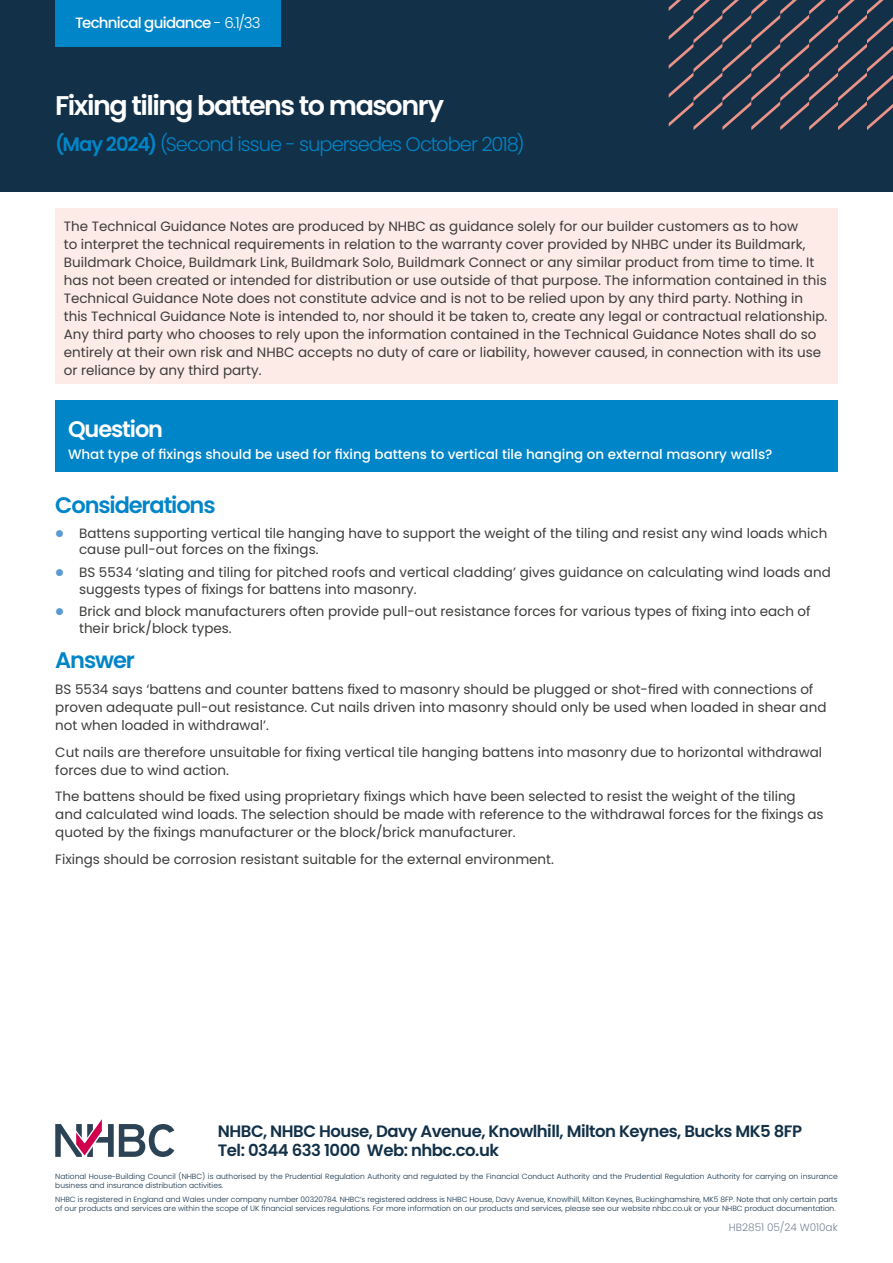
<style>
.page{position:relative;width:893px;height:1263px;background:#fff}
.page>*{position:absolute;margin:0;border:0;box-sizing:border-box;transform-origin:0 0}
.t1{font:600 27px "Poppins";letter-spacing:-.055em;color:#fff}
.t2{font:600 22.5px "Poppins";letter-spacing:-.05em;color:#0085c8}
.t3{font:600 22.5px "Poppins";letter-spacing:-.05em;color:#fff}
.t4{font:300 19.5px "Poppins";letter-spacing:-.05em;color:#0085c8}
.t5{font:600 16.5px/19.5px "Poppins";letter-spacing:-.03em;color:#123047}
.t6{font:500 15px "Poppins";letter-spacing:-.05em;color:#fff}
.t7{font:13.5px/18px "Poppins";color:#3c3c3b}
.t8{font:500 13.5px "Poppins";color:#fff}
.t9{font:300 10.5px "Poppins";letter-spacing:-.005em;color:#788497}
.t10{font:300 7.5px/9px "Poppins";color:#123047}
.s1{font-weight:300}
.s2{font-weight:600}
</style>
<div class="page">
<div style="left:0;top:0;width:893px;height:191px;background:#123047"></div>
<svg style="left:55px;top:1119px;width:119px;height:38px"></svg>
<svg style="left:669px;top:0;width:224px;height:130px"></svg>
<div style="left:55px;top:208px;width:783px;height:176px;background:#fcebe7"></div>
<div style="left:55px;top:401px;width:783px;height:71px;background:#0085c8"></div>
<div style="left:55px;top:0;width:226px;height:46px;background:#0085c8"></div>
<p class="t6" style="left:75px;top:14px;width:187px">Technical guidance <span class="s1">- 6.1/33</span></p>
<h1 class="t1" style="left:55px;top:90px;width:390px">Fixing tiling battens to masonry</h1>
<h3 class="t4" style="left:55px;top:132px;width:471px"><span class="s2">(May 2024)</span> (Second issue - supersedes October 2018)</h3>
<p class="t7" style="left:64px;top:217px;width:765px">The Technical Guidance Notes are produced by NHBC as guidance solely for our builder customers as to how<br>to interpret the technical requirements in relation to the warranty cover provided by NHBC under its Buildmark, Buildmark Choice, Buildmark Link, Buildmark Solo, Buildmark Connect or any similar product from time to time. It has not been created or intended for distribution or use outside of that purpose. The information contained in this Technical Guidance Note does not constitute advice and is not to be relied upon by any third party. Nothing in this Technical Guidance Note is intended to, nor should it be taken to, create any legal or contractual relationship.<br>Any third party who chooses to rely upon the information contained in the Technical Guidance Notes shall do so entirely at their own risk and NHBC accepts no duty of care or liability, however caused, in connection with its use or reliance by any third party.</p>
<h2 class="t3" style="left:68px;top:416px;width:97px">Question</h2>
<p class="t8" style="left:68px;top:447px;width:706px">What type of fixings should be used for fixing battens to vertical tile hanging on external masonry walls?</p>
<h2 class="t2" style="left:55px;top:492px;width:162px">Considerations</h2>
<p class="t7" style="left:79px;top:525px;width:750px;line-height:16.5px">Battens supporting vertical tile hanging have to support the weight of the tiling and resist any wind loads which cause pull-out forces on the fixings.</p>
<p class="t7" style="left:79px;top:564px;width:753px;line-height:16.5px">BS 5534 ‘slating and tiling for pitched roofs and vertical cladding’ gives guidance on calculating wind loads and suggests types of fixings for battens into masonry.</p>
<p class="t7" style="left:79px;top:603px;width:733px;line-height:16.5px">Brick and block manufacturers often provide pull-out resistance forces for various types of fixing into each of their brick/block types.</p>
<h2 class="t2" style="left:55px;top:647px;width:81px">Answer</h2>
<p class="t7" style="left:55px;top:680px;width:773px">BS 5534 says ‘battens and counter battens fixed to masonry should be plugged or shot-fired with connections of proven adequate pull-out resistance. Cut nails driven into masonry should only be used when loaded in shear and not when loaded in withdrawal’.</p>
<p class="t7" style="left:55px;top:743px;width:768px">Cut nails are therefore unsuitable for fixing vertical tile hanging battens into masonry due to horizontal withdrawal forces due to wind action.</p>
<p class="t7" style="left:55px;top:787px;width:770px">The battens should be fixed using proprietary fixings which have been selected to resist the weight of the tiling and calculated wind loads. The selection should be made with reference to the withdrawal forces for the fixings as quoted by the fixings manufacturer or the block/brick manufacturer.</p>
<p class="t7" style="left:55px;top:850px;width:500px">Fixings should be corrosion resistant suitable for the external environment.</p>
<p class="t5" style="left:218px;top:1121px;width:586px">NHBC, NHBC House, Davy Avenue, Knowlhill, Milton Keynes, Bucks MK5 8FP<br>Tel: 0344 633 1000 Web: nhbc.co.uk</p>
<p class="t10" style="left:55px;top:1172px;width:784px">National House-Building Council (NHBC) is authorised by the Prudential Regulation Authority and regulated by the Financial Conduct Authority and the Prudential Regulation Authority for carrying on insurance business and insurance distribution activities.</p>
<p class="t10" style="left:55px;top:1195px;width:784px">NHBC is registered in England and Wales under company number 00320784. NHBC’s registered address is NHBC House, Davy Avenue, Knowlhill, Milton Keynes, Buckinghamshire, MK5 8FP. Note that only certain parts of our products and services are within the scope of UK financial services regulations. For more information on our products and services, please see our website nhbc.co.uk or your NHBC product documentation.</p>
<p class="t9" style="left:729px;top:1221px;width:110px">HB2851 05/24 W010ak</p>
</div>
